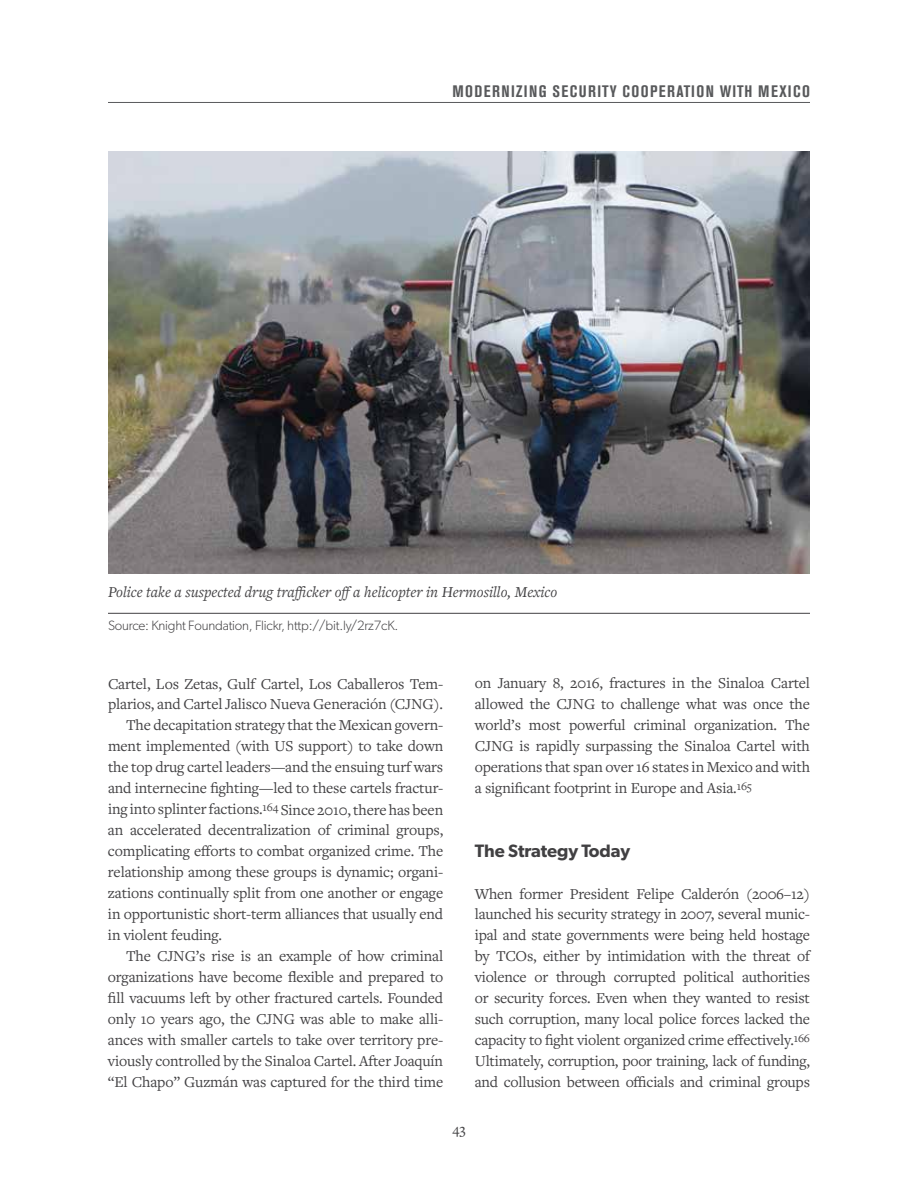
<style>
.page{position:relative;width:918px;height:1188px;background:#fff}
.page>*{position:absolute;margin:0;border:0;box-sizing:border-box;transform-origin:0 0}
.t1{font:600 18px "Gibson";color:#414042}
.t2{font:700 condensed 16.5px "Akzidenz Grotesk BE";letter-spacing:.085em;color:#58595b}
.t3{font:15.75px/21px "Freight Text Pro";letter-spacing:-.01em;color:#414042;text-align:justify}
.t4{font:italic 15.75px "Freight Text Pro";color:#414042}
.t5{font:15px "Freight Text Pro";color:#414042}
.t6{font:300 13.5px "Gibson";letter-spacing:-.015em;color:#414042}
</style>
<div class="page">
<hr style="left:108px;top:102px;width:702px;height:1px;background:#58595b">
<img style="left:108px;top:151px;width:702px;height:423px">
<hr style="left:108px;top:613px;width:702px;height:1px;background:#414042">
<p class="t2" style="left:452px;top:82px;width:359px">MODERNIZING SECURITY COOPERATION WITH MEXICO</p>
<p class="t4" style="left:108px;top:582px;width:451px">Police take a suspected drug trafficker offa helicopter in Hermosillo, Mexico</p>
<p class="t6" style="left:108px;top:617px;width:292px">Source: Knight Foundation, Flickr, http://bit.ly/2rz7cK.</p>
<p class="t3" style="left:108px;top:672px;width:337px">Cartel, Los Zetas, Gulf Cartel, Los Caballeros Tem-</p>
<p class="t3" style="left:108px;top:693px;width:337px">plarios, and Cartel Jalisco Nueva Generación (CJNG).</p>
<p class="t3" style="left:126px;top:714px;width:319px">The decapitation strategy that the Mexican govern-</p>
<p class="t3" style="left:108px;top:735px;width:337px">ment implemented (with US support) to take down</p>
<p class="t3" style="left:108px;top:756px;width:337px">the top drug cartel leaders—and the ensuing turf wars</p>
<p class="t3" style="left:108px;top:777px;width:337px">and internecine fighting—led to these cartels fractur-</p>
<p class="t3" style="left:108px;top:798px;width:337px">ing into splinter factions.<sup>164</sup> Since 2010, there has been</p>
<p class="t3" style="left:108px;top:819px;width:337px">an accelerated decentralization of criminal groups,</p>
<p class="t3" style="left:108px;top:840px;width:337px">complicating efforts to combat organized crime. The</p>
<p class="t3" style="left:108px;top:861px;width:337px">relationship among these groups is dynamic; organi-</p>
<p class="t3" style="left:108px;top:882px;width:337px">zations continually split from one another or engage</p>
<p class="t3" style="left:108px;top:903px;width:337px">in opportunistic short-term alliances that usually end</p>
<p class="t3" style="left:108px;top:924px;width:116px">in violent feuding.</p>
<p class="t3" style="left:126px;top:945px;width:319px">The CJNG’s rise is an example of how criminal</p>
<p class="t3" style="left:108px;top:966px;width:337px">organizations have become flexible and prepared to</p>
<p class="t3" style="left:108px;top:987px;width:337px">fill vacuums left by other fractured cartels. Founded</p>
<p class="t3" style="left:108px;top:1008px;width:337px">only 10 years ago, the CJNG was able to make alli-</p>
<p class="t3" style="left:108px;top:1029px;width:337px">ances with smaller cartels to take over territory pre-</p>
<p class="t3" style="left:108px;top:1050px;width:337px">viously controlled by the Sinaloa Cartel. After Joaquín</p>
<p class="t3" style="left:108px;top:1071px;width:337px">“El Chapo” Guzmán was captured for the third time</p>
<p class="t3" style="left:475px;top:672px;width:337px">on January 8, 2016, fractures in the Sinaloa Cartel allowed the CJNG to challenge what was once the world’s most powerful criminal organization. The CJNG is rapidly surpassing the Sinaloa Cartel with operations that span over 16 states in Mexico and with a significant footprint in Europe and Asia.<sup>165</sup></p>
<p class="t1" style="left:475px;top:840px;width:157px">The Strategy Today</p>
<p class="t3" style="left:475px;top:882px;width:337px">When former President Felipe Calderón (2006–12) launched his security strategy in 2007, several munic&shy;ipal and state governments were being held hostage by TCOs, either by intimidation with the threat of violence or through corrupted political authorities or security forces. Even when they wanted to resist such corruption, many local police forces lacked the capacity to fight violent organized crime effectively.<sup>166<br></sup>Ultimately, corruption, poor training, lack of funding, and collusion between officials and criminal groups</p>
<p class="t5" style="left:452px;top:1119px;width:15px">43</p>
</div>
